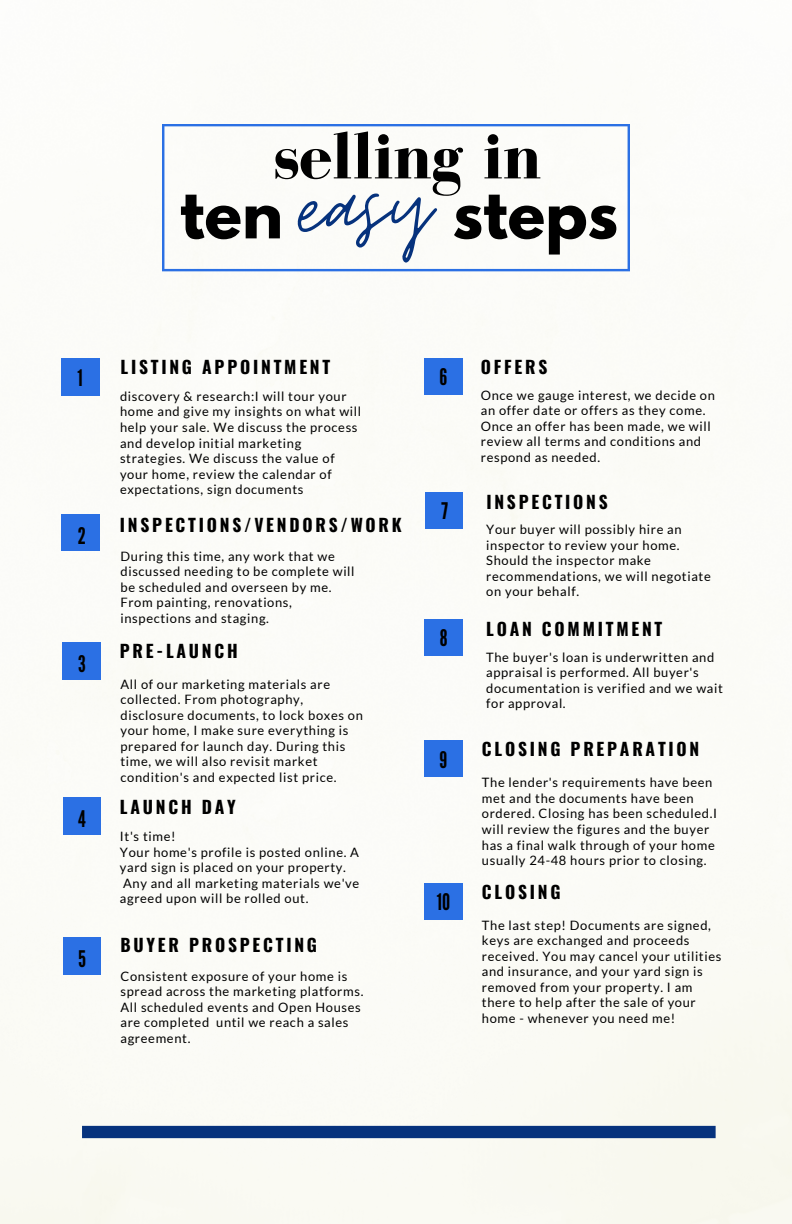
<style>
.page{position:relative;width:792px;height:1224px;background:#fff}
.page>*{position:absolute;margin:0;border:0;box-sizing:border-box;transform-origin:0 0}
.t1{font:127.2px "Moon Time";color:#06327d}
.t2{font:700 67.2px "Bodoni FLF";color:#000}
.t3{font:700 62.2px "League Spartan";color:#000}
.t4{font:22.8px "League Gothic";color:#000}
.t5{font:700 17.4px "Oswald";letter-spacing:.16em;color:#000}
.t6{font:13px/15.6px "Lato";letter-spacing:.05em;color:#000}
</style>
<div class="page">
<img style="left:0;top:271px;width:792px;height:953px">
<div style="left:62px;top:358px;width:38px;height:37px;background:#2b70e4"></div>
<div style="left:62px;top:514px;width:38px;height:37px;background:#2b70e4"></div>
<div style="left:63px;top:642px;width:37px;height:37px;background:#2b70e4"></div>
<div style="left:63px;top:798px;width:38px;height:37px;background:#2b70e4"></div>
<div style="left:63px;top:937px;width:38px;height:37px;background:#2b70e4"></div>
<div style="left:425px;top:358px;width:38px;height:37px;background:#2b70e4"></div>
<div style="left:425px;top:492px;width:38px;height:37px;background:#2b70e4"></div>
<div style="left:425px;top:619px;width:38px;height:37px;background:#2b70e4"></div>
<svg style="left:162px;top:124px;width:468px;height:147px"></svg>
<div style="left:425px;top:741px;width:38px;height:36px;background:#2b70e4"></div>
<div style="left:425px;top:883px;width:38px;height:36px;background:#2b70e4"></div>
<div style="left:82px;top:1126px;width:634px;height:12px;background:#06327d"></div>
<p class="t2" style="left:274px;top:120px;width:269px">selling in</p>
<p class="t1" style="left:299px;top:129px;width:133px">easy</p>
<p class="t3" style="left:180px;top:182px;width:105px">ten</p>
<p class="t3" style="left:453px;top:182px;width:167px">steps</p>
<p class="t4" style="left:78px;top:365px;width:7px">1</p>
<p class="t4" style="left:78px;top:522px;width:10px">2</p>
<p class="t4" style="left:78px;top:651px;width:9px">3</p>
<p class="t4" style="left:78px;top:806px;width:9px">4</p>
<p class="t4" style="left:78px;top:945px;width:9px">5</p>
<p class="t5" style="left:121px;top:353px;width:211px">LISTING APPOINTMENT</p>
<p class="t6" style="left:120px;top:388px;width:243px">discovery &amp; research:I will tour your home and give my insights on what will help your sale. We discuss the process and develop initial marketing strategies. We discuss the value of your home, review the calendar of expectations, sign documents</p>
<p class="t5" style="left:120px;top:511px;width:283px">INSPECTIONS/VENDORS/WORK</p>
<p class="t6" style="left:121px;top:548px;width:236px">During this time, any work that we discussed needing to be complete will be scheduled and overseen by me.<br>From painting, renovations, inspections and staging.</p>
<p class="t5" style="left:120px;top:637px;width:119px">PRE-LAUNCH</p>
<p class="t6" style="left:121px;top:676px;width:244px">All of our marketing materials are collected. From photography, disclosure documents, to lock boxes on your home, I make sure everything is prepared for launch day. During this time, we will also revisit market condition's and expected list price.</p>
<p class="t5" style="left:120px;top:793px;width:117px">LAUNCH DAY</p>
<p class="t6" style="left:120px;top:828px;width:57px">It's time!</p>
<p class="t6" style="left:120px;top:844px;width:241px">Your home's profile is posted online. A yard sign is placed on your property.<br>Any and all marketing materials we've agreed upon will be rolled out.</p>
<p class="t5" style="left:121px;top:932px;width:198px">BUYER PROSPECTING</p>
<p class="t6" style="left:121px;top:968px;width:244px">Consistent exposure of your home is spread across the marketing platforms.<br>All scheduled events and Open Houses are completed until we reach a sales agreement.</p>
<p class="t4" style="left:440px;top:363px;width:9px">6</p>
<p class="t4" style="left:441px;top:498px;width:8px">7</p>
<p class="t4" style="left:440px;top:625px;width:9px">8</p>
<p class="t4" style="left:440px;top:746px;width:9px">9</p>
<p class="t4" style="left:437px;top:889px;width:15px">10</p>
<p class="t5" style="left:481px;top:353px;width:68px">OFFERS</p>
<p class="t6" style="left:481px;top:387px;width:236px">Once we gauge interest, we decide on an offer date or offers as they come.<br>Once an offer has been made, we will review all terms and conditions and respond as needed.</p>
<p class="t5" style="left:486px;top:488px;width:123px">INSPECTIONS</p>
<p class="t6" style="left:486px;top:521px;width:226px">Your buyer will possibly hire an inspector to review your home.<br>Should the inspector make recommendations, we will negotiate on your behalf.</p>
<p class="t5" style="left:486px;top:615px;width:178px">LOAN COMMITMENT</p>
<p class="t6" style="left:486px;top:649px;width:238px">The buyer's loan is underwritten and appraisal is performed. All buyer's documentation is verified and we wait for approval.</p>
<p class="t5" style="left:482px;top:736px;width:219px">CLOSING PREPARATION</p>
<p class="t6" style="left:482px;top:775px;width:237px">The lender's requirements have been met and the documents have been ordered. Closing has been scheduled.I will review the figures and the buyer has a final walk through of your home usually 24-48 hours prior to closing.</p>
<p class="t5" style="left:482px;top:878px;width:80px">CLOSING</p>
<p class="t6" style="left:482px;top:917px;width:241px">The last step! Documents are signed, keys are exchanged and proceeds received. You may cancel your utilities and insurance, and your yard sign is removed from your property. I am there to help after the sale of your home - whenever you need me!</p>
</div>
